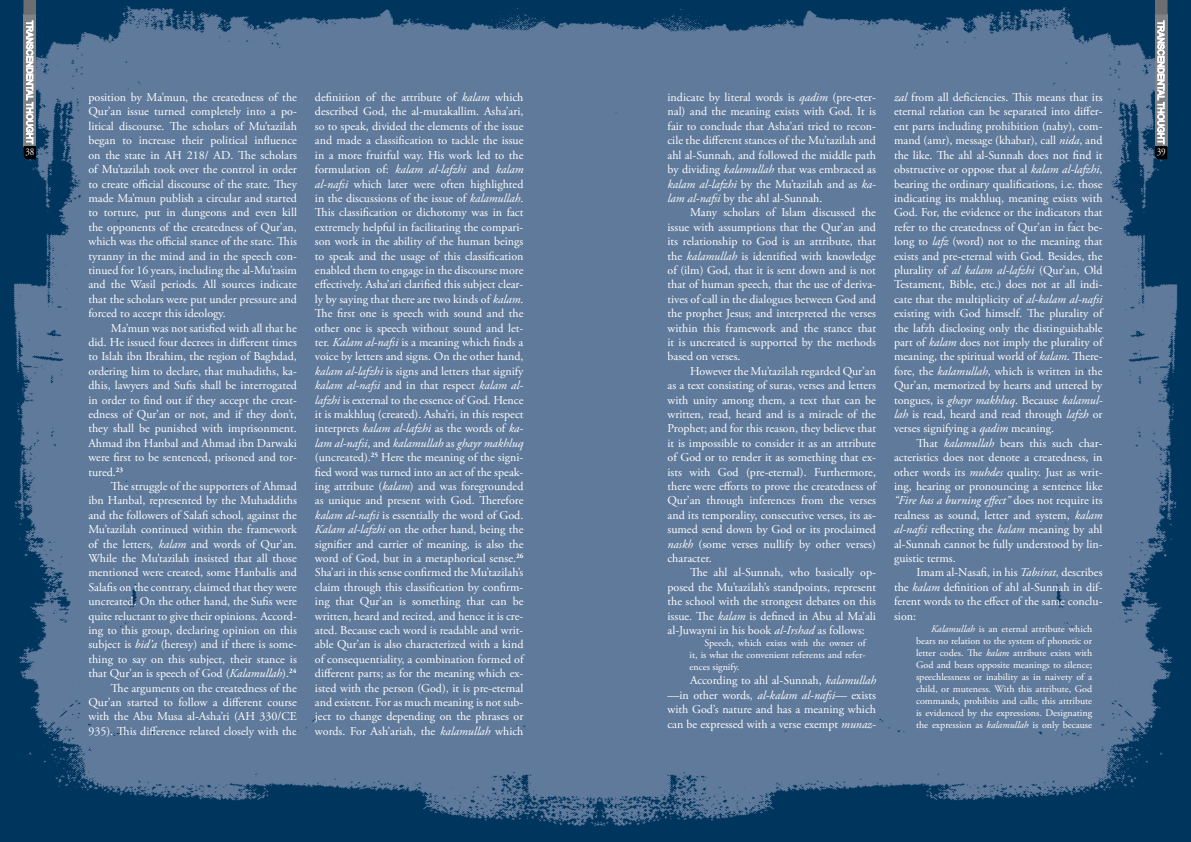
<style>
.page{position:relative;width:1191px;height:842px;background:#00355e}
.page>*{position:absolute;margin:0;border:0;box-sizing:border-box;transform-origin:0 0}
.t1{font:12px/14.4px "Adobe Garamond Pro";letter-spacing:-.005em;color:#fff;text-align:justify}
.t2{font:10.4px "Adobe Garamond Pro";color:#fff;scale:.87 1}
.t3{font:10px/12px "Adobe Garamond Pro";letter-spacing:-.005em;color:#fff;text-align:justify}
.s1{font-style:italic}
</style>
<div class="page">
<img style="left:13px;top:0;width:546px;height:825px">
<img style="left:559px;top:1px;width:619px;height:825px">
<svg style="left:24px;top:0;width:12px;height:159px;background:#9b9c9e"></svg>
<svg style="left:1155px;top:0;width:12px;height:159px;background:#9b9c9e"></svg>
<p class="t1" style="left:315px;top:91px;width:211px">definition of the attribute of <span class="s1">kalam</span> which described God, the al-mutakallim. Asha’ari, so to speak, divided the elements of the issue and made a classification to tackle the issue in a more fruitful way. His work led to the formulation of: <span class="s1">kalam al-lafzhi</span> and <span class="s1">kalam al-nafsi</span> which later were often highlighted in the discussions of the issue of <span class="s1">kalamullah</span>.<br>This classification or dichotomy was in fact extremely helpful in facilitating the compari&shy;son work in the ability of the human beings to speak and the usage of this classification enabled them to engage in the discourse more effectively. Asha’ari clarified this subject clear&shy;ly by saying that there are two kinds of <span class="s1">kalam</span>.<br>The first one is speech with sound and the other one is speech without sound and let&shy;ter. <span class="s1">Kalam al-nafsi</span> is a meaning which finds a voice by letters and signs. On the other hand, <span class="s1">kalam al-lafzhi</span> is signs and letters that signify <span class="s1">kalam al-nafsi</span> and in that respect <span class="s1">kalam al&shy;lafzhi</span> is external to the essence of God. Hence it is makhluq (created). Asha’ri, in this respect interprets <span class="s1">kalam al-lafzhi</span> as the words of <span class="s1">ka&shy;lam al-nafsi</span>, and <span class="s1">kalamullah</span> as <span class="s1">ghayr makhluq </span>(uncreated).<sup>25</sup> Here the meaning of the signi&shy;fied word was turned into an act of the speak&shy;ing attribute (<span class="s1">kalam</span>) and was foregrounded as unique and present with God. Therefore <span class="s1">kalam al-nafsi</span> is essentially the word of God.<br><span class="s1">Kalam al-lafzhi</span> on the other hand, being the signifier and carrier of meaning, is also the word of God, but in a metaphorical sense.<sup>26<br></sup>Sha’ari in this sense confirmed the Mu’tazilah’s claim through this classification by confirm&shy;ing that Qur’an is something that can be written, heard and recited, and hence it is cre&shy;ated. Because each word is readable and writ&shy;able Qur’an is also characterized with a kind of consequentiality, a combination formed of different parts; as for the meaning which ex&shy;isted with the person (God), it is pre-eternal and existent. For as much meaning is not sub&shy;ject to change depending on the phrases or words. For Ash’ariah, the <span class="s1">kalamullah</span> which</p>
<p class="t1" style="left:667px;top:91px;width:210px">indicate by literal words is <span class="s1">qadim</span> (pre-eter&shy;nal) and the meaning exists with God. It is fair to conclude that Asha’ari tried to recon&shy;cile the different stances of the Mu’tazilah and ahl al-Sunnah, and followed the middle path by dividing <span class="s1">kalamullah</span> that was embraced as <span class="s1">kalam al-lafzhi</span> by the Mu’tazilah and as <span class="s1">ka&shy;lam al-nafsi</span> by the ahl al-Sunnah.</p>
<p class="t1" style="left:88px;top:91px;width:210px">position by Ma’mun, the createdness of the Qur’an issue turned completely into a po&shy;litical discourse. The scholars of Mu’tazilah began to increase their political influence on the state in AH 218/ AD. The scholars of Mu’tazilah took over the control in order to create official discourse of the state. They made Ma’mun publish a circular and started to torture, put in dungeons and even kill the opponents of the createdness of Qur’an, which was the official stance of the state. This tyranny in the mind and in the speech con&shy;tinued for 16 years, including the al-Mu’tasim and the Wasil periods. All sources indicate that the scholars were put under pressure and forced to accept this ideology.</p>
<p class="t1" style="left:88px;top:321px;width:210px;text-indent:22px">Ma’mun was not satisfied with all that he did. He issued four decrees in different times to Islah ibn Ibrahim, the region of Baghdad, ordering him to declare, that muhadiths, ka&shy;dhis, lawyers and Sufis shall be interrogated in order to find out if they accept the creat&shy;edness of Qur’an or not, and if they don’t, they shall be punished with imprisonment.<br>Ahmad ibn Hanbal and Ahmad ibn Darwaki were first to be sentenced, prisoned and tor&shy;tured.<sup>23</sup></p>
<p class="t1" style="left:88px;top:479px;width:210px;text-align:right">The struggle of the supporters of Ahmad<br>ibn Hanbal, represented by the Muhaddiths and the followers of Salafi school, against the Mu’tazilah continued within the framework of the letters, <span class="s1">kalam</span> and words of Qur’an.<br>While the Mu’tazilah insisted that all those mentioned were created, some Hanbalis and Salafis on the contrary, claimed that they were uncreated. On the other hand, the Sufis were quite reluctant to give their opinions. Accord&shy;ing to this group, declaring opinion on this subject is <span class="s1">bid’a</span> (heresy) and if there is some&shy;thing to say on this subject, their stance is that Qur’an is speech of God (<span class="s1">Kalamullah</span>).<sup>24<br></sup>The arguments on the createdness of the Qur’an started to follow a different course with the Abu Musa al-Asha’ri (AH 330/CE 935). This difference related closely with the</p>
<p class="t1" style="left:894px;top:91px;width:211px"><span class="s1">zal</span> from all deficiencies. This means that its eternal relation can be separated into differ&shy;ent parts including prohibition (nahy), com&shy;mand (amr), message (khabar), call <span class="s1">nida</span>, and the like. The ahl al-Sunnah does not find it obstructive or oppose that al <span class="s1">kalam al-lafzhi</span>, bearing the ordinary qualifications, i.e. those indicating its makhluq, meaning exists with God. For, the evidence or the indicators that refer to the createdness of Qur’an in fact be&shy;long to <span class="s1">lafz</span> (word) not to the meaning that exists and pre-eternal with God. Besides, the plurality of <span class="s1">al kalam al-lafzhi</span> (Qur’an, Old Testament, Bible, etc.) does not at all indi&shy;cate that the multiplicity of <span class="s1">al-kalam al-nafsi </span>existing with God himself. The plurality of the lafzh disclosing only the distinguishable part of <span class="s1">kalam</span> does not imply the plurality of meaning, the spiritual world of <span class="s1">kalam</span>. There&shy;fore, the <span class="s1">kalamullah</span>, which is written in the Qur’an, memorized by hearts and uttered by tongues, is <span class="s1">ghayr makhluq</span>. Because <span class="s1">kalamul&shy;lah</span> is read, heard and read through <span class="s1">lafzh</span> or verses signifying a <span class="s1">qadim</span> meaning.</p>
<p class="t1" style="left:894px;top:436px;width:210px;text-indent:22px">That <span class="s1">kalamullah</span> bears this such char&shy;acteristics does not denote a createdness, in other words its <span class="s1">muhdes</span> quality. Just as writ&shy;ing, hearing or pronouncing a sentence like <span class="s1">“Fire has a burning effect”</span> does not require its realness as sound, letter and system, <span class="s1">kalam al-nafsi</span> reflecting the <span class="s1">kalam</span> meaning by ahl al-Sunnah cannot be fully understood by lin&shy;guistic terms.</p>
<p class="t1" style="left:894px;top:566px;width:210px;text-indent:22px">Imam al-Nasafi, in his <span class="s1">Tabsirat</span>, describes the <span class="s1">kalam</span> definition of ahl al-Sunnah in dif&shy;ferent words to the effect of the same conclu&shy;sion:</p>
<p class="t3" style="left:916px;top:623px;width:178px;text-indent:15px"><span class="s1">Kalamullah</span> is an eternal attribute which bears no relation to the system of phonetic or letter codes. The <span class="s1">kalam</span> attribute exists with God and bears opposite meanings to silence; speechlessness or inability as in naivety of a child, or muteness. With this attribute, God commands, prohibits and calls; this attribute is evidenced by the expressions. Designating the expression as <span class="s1">kalamullah</span> is only because</p>
<p class="t2" style="left:25px;top:146px;width:12px">38</p>
<p class="t2" style="left:1156px;top:146px;width:12px">39</p>
<p class="t1" style="left:667px;top:206px;width:210px;text-indent:22px">Many scholars of Islam discussed the issue with assumptions that the Qur’an and its relationship to God is an attribute, that the <span class="s1">kalamullah</span> is identified with knowledge of (ilm) God, that it is sent down and is not that of human speech, that the use of deriva&shy;tives of call in the dialogues between God and the prophet Jesus; and interpreted the verses within this framework and the stance that it is uncreated is supported by the methods based on verses.</p>
<p class="t1" style="left:667px;top:364px;width:211px;text-indent:22px">However the Mu’tazilah regarded Qur’an as a text consisting of suras, verses and letters with unity among them, a text that can be written, read, heard and is a miracle of the Prophet; and for this reason, they believe that it is impossible to consider it as an attribute of God or to render it as something that ex&shy;ists with God (pre-eternal). Furthermore, there were efforts to prove the createdness of Qur’an through inferences from the verses and its temporality, consecutive verses, its as&shy;sumed send down by God or its proclaimed <span class="s1">naskh</span> (some verses nullify by other verses) character.</p>
<p class="t1" style="left:667px;top:566px;width:210px;text-indent:22px">The ahl al-Sunnah, who basically op&shy;posed the Mu’tazilah’s standpoints, represent the school with the strongest debates on this issue. The <span class="s1">kalam</span> is defined in Abu al Ma’ali al-Juwayni in his book <span class="s1">al-Irshad</span> as follows:</p>
<p class="t3" style="left:689px;top:637px;width:179px;text-indent:15px">Speech, which exists with the owner of it, is what the convenient referents and refer&shy;ences signify.</p>
<p class="t1" style="left:667px;top:674px;width:210px;text-indent:22px">According to ahl al-Sunnah, <span class="s1">kalamullah </span>—in other words, <span class="s1">al-kalam al-nafsi</span>— exists with God’s nature and has a meaning which can be expressed with a verse exempt <span class="s1">munaz-</span></p>
</div>
